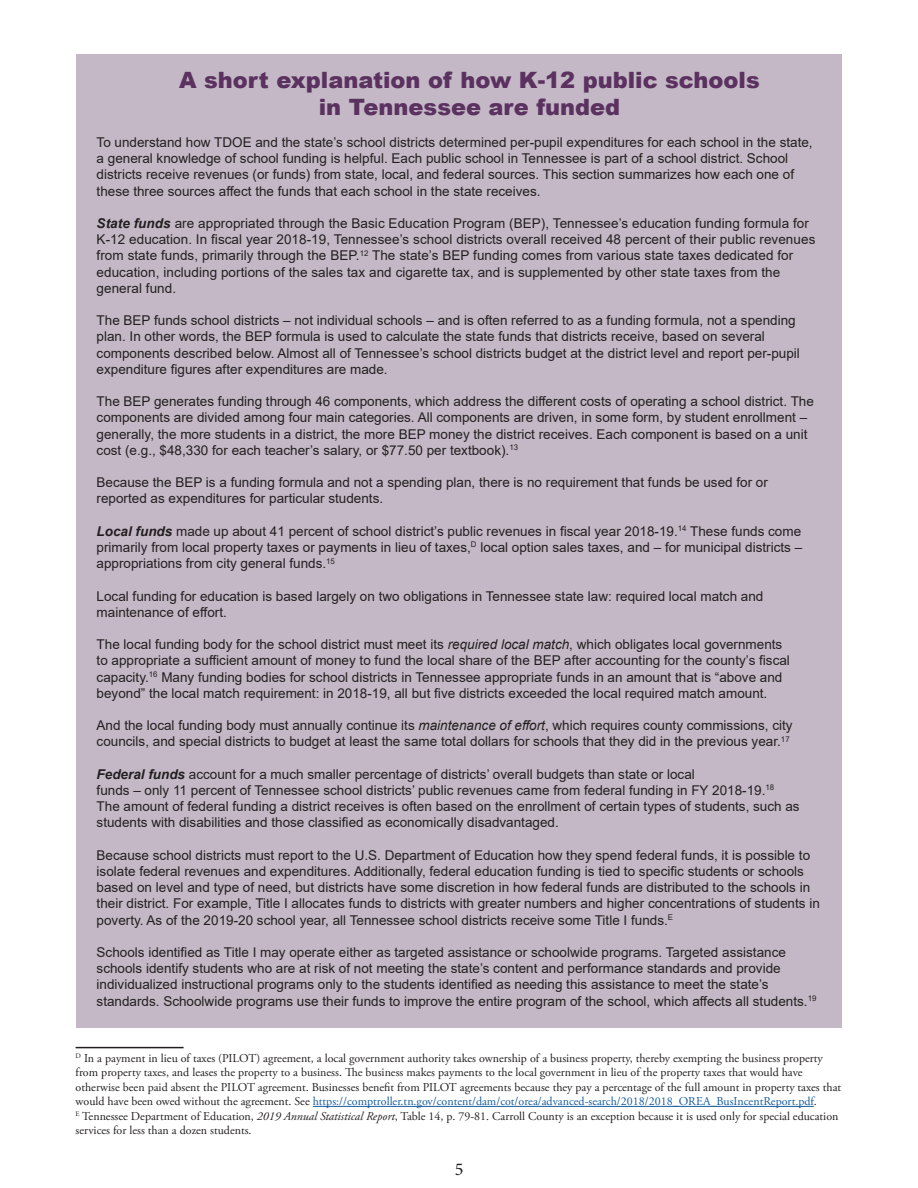
<style>
.page{position:relative;width:918px;height:1188px;background:#fff}
.page>*{position:absolute;margin:0;border:0;box-sizing:border-box;transform-origin:0 0}
.t1{font:900 22.5px "Arial";color:#5a315f}
.t2{font:18px "Minion Pro";color:#231f20}
.t3{font:13.5px/16.2px "Arial";color:#231f20}
.t4{font:12px/14.4px "Adobe Garamond Pro";color:#231f20}
.s1{font-weight:700;font-style:italic}
.s2{font-style:italic}
.s3{color:#175d9e}
</style>
<div class="page">
<div style="left:76px;top:55px;width:766px;height:973px;background:#c4b8c6"></div>
<hr style="left:76px;top:1047px;width:108px;height:1px;background:#231f20">
<hr style="left:313px;top:1106px;width:501px;height:1px;background:#175d9e">
<p class="t1" style="left:179px;top:63px;width:582px">A short explanation of how K-12 public schools</p>
<p class="t1" style="left:319px;top:90px;width:303px">in Tennessee are funded</p>
<p class="t3" style="left:97px;top:134px;width:718px">To understand how TDOE and the state’s school districts determined per-pupil expenditures for each school in the state, a general knowledge of school funding is helpful. Each public school in Tennessee is part of a school district. School districts receive revenues (or funds) from state, local, and federal sources. This section summarizes how each one of these three sources affect the funds that each school in the state receives.</p>
<p class="t3" style="left:97px;top:215px;width:720px"><span class="s1">State funds</span> are appropriated through the Basic Education Program (BEP), Tennessee’s education funding formula for K-12 education. In fiscal year 2018-19, Tennessee’s school districts overall received 48 percent of their public revenues from state funds, primarily through the BEP.<sup>12</sup> The state’s BEP funding comes from various state taxes dedicated for education, including portions of the sales tax and cigarette tax, and is supplemented by other state taxes from the general fund.</p>
<p class="t3" style="left:97px;top:312px;width:705px">The BEP funds school districts – not individual schools – and is often referred to as a funding formula, not a spending plan. In other words, the BEP formula is used to calculate the state funds that districts receive, based on several components described below. Almost all of Tennessee’s school districts budget at the district level and report per-pupil expenditure figures after expenditures are made.</p>
<p class="t3" style="left:97px;top:393px;width:719px">The BEP generates funding through 46 components, which address the different costs of operating a school district. The components are divided among four main categories. All components are driven, in some form, by student enrollment – generally, the more students in a district, the more BEP money the district receives. Each component is based on a unit cost (e.g., $48,330 for each teacher’s salary, or $77.50 per textbook).<sup>13</sup></p>
<p class="t3" style="left:97px;top:474px;width:673px">Because the BEP is a funding formula and not a spending plan, there is no requirement that funds be used for or reported as expenditures for particular students.</p>
<p class="t3" style="left:97px;top:523px;width:707px;text-align:justify"><span class="s1">Local funds</span> made up about 41 percent of school district’s public revenues in fiscal year 2018-19.<sup>14</sup> These funds come primarily from local property taxes or payments in lieu of taxes,<sup>D</sup> local option sales taxes, and – for municipal districts – appropriations from city general funds.<sup>15</sup></p>
<p class="t3" style="left:97px;top:588px;width:668px">Local funding for education is based largely on two obligations in Tennessee state law: required local match and maintenance of effort.</p>
<p class="t3" style="left:97px;top:636px;width:695px">The local funding body for the school district must meet its <span class="s2">required local match</span>, which obligates local governments to appropriate a sufficient amount of money to fund the local share of the BEP after accounting for the county’s fiscal capacity.<sup>16</sup> Many funding bodies for school districts in Tennessee appropriate funds in an amount that is “above and beyond” the local match requirement: in 2018-19, all but five districts exceeded the local required match amount.</p>
<p class="t3" style="left:97px;top:717px;width:698px">And the local funding body must annually continue its <span class="s2">maintenance of effort</span>, which requires county commissions, city councils, and special districts to budget at least the same total dollars for schools that they did in the previous year.<sup>17</sup></p>
<p class="t3" style="left:97px;top:766px;width:600px"><span class="s1">Federal funds</span> account for a much smaller percentage of districts’ overall budgets than state or local</p>
<p class="t3" style="left:97px;top:782px;width:705px">funds – only 11 percent of Tennessee school districts’ public revenues came from federal funding in FY 2018-19.<sup>18<br></sup>The amount of federal funding a district receives is often based on the enrollment of certain types of students, such as students with disabilities and those classified as economically disadvantaged.</p>
<p class="t3" style="left:97px;top:847px;width:725px">Because school districts must report to the U.S. Department of Education how they spend federal funds, it is possible to isolate federal revenues and expenditures. Additionally, federal education funding is tied to specific students or schools based on level and type of need, but districts have some discretion in how federal funds are distributed to the schools in their district. For example, Title I allocates funds to districts with greater numbers and higher concentrations of students in poverty. As of the 2019-20 school year, all Tennessee school districts receive some Title I funds.<sup>E</sup></p>
<p class="t3" style="left:97px;top:944px;width:721px">Schools identified as Title I may operate either as targeted assistance or schoolwide programs. Targeted assistance schools identify students who are at risk of not meeting the state’s content and performance standards and provide individualized instructional programs only to the students identified as needing this assistance to meet the state’s standards. Schoolwide programs use their funds to improve the entire program of the school, which affects all students.<sup>19</sup></p>
<p class="t4" style="left:76px;top:1051px;width:767px"><sup>D</sup> In a payment in lieu of taxes (PILOT) agreement, a local government authority takes ownership of a business property, thereby exempting the business property from property taxes, and leases the property to a business. The business makes payments to the local government in lieu of the property taxes that would have otherwise been paid absent the PILOT agreement. Businesses benefit from PILOT agreements because they pay a percentage of the full amount in property taxes that would have been owed without the agreement. See <span class="s3">https://comptroller.tn.gov/content/dam/cot/orea/advanced-search/2018/2018_OREA_BusIncentReport.pdf</span>.</p>
<p class="t4" style="left:76px;top:1109px;width:764px"><sup>E</sup> Tennessee Department of Education, <span class="s2">2019 Annual Statistical Report</span>, Table 14, p. 79-81. Carroll County is an exception because it is used only for special education services for less than a dozen students.</p>
<h2 class="t2" style="left:455px;top:1157px;width:10px">5</h2>
</div>
